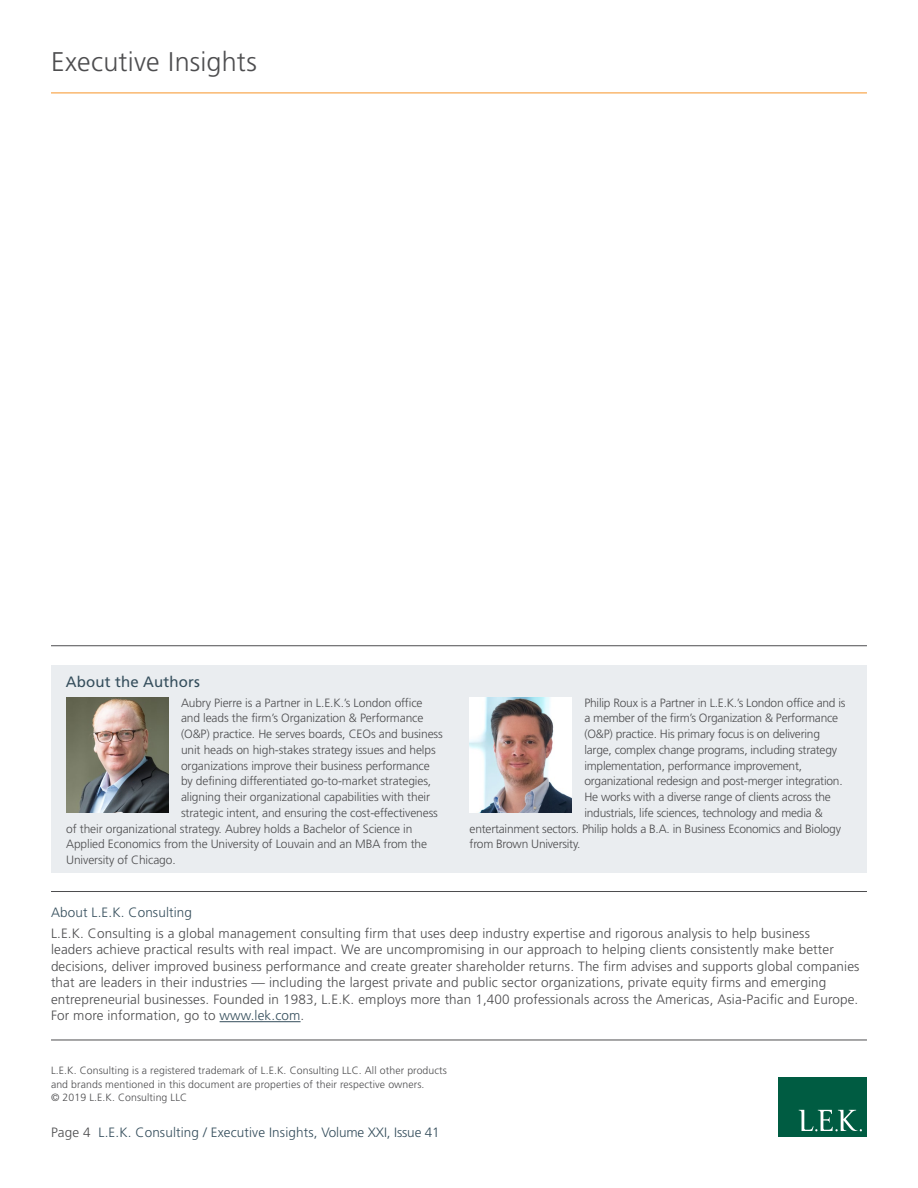
<style>
.page{position:relative;width:918px;height:1188px;background:#fff}
.page>*{position:absolute;margin:0;border:0;box-sizing:border-box;transform-origin:0 0}
.t1{font:300 27px "Frutiger";letter-spacing:.005em;color:#4d4d4f}
.t2{font:15px "Frutiger";letter-spacing:.01em;color:#354e5c}
.t3{font:300 13.5px/16.5px "Frutiger";letter-spacing:.01em;color:#4d4d4f}
.t4{font:300 13.5px "Frutiger";letter-spacing:.01em;color:#354e5c}
.t5{font:300 12px "Frutiger";letter-spacing:-.01em;color:#4d4d4f}
.t6{font:300 10.5px/13.5px "Frutiger";letter-spacing:.01em;color:#4d4d4f}
.s1{color:#354e5c}
.s2{color:#4d4d4f}
</style>
<div class="page">
<hr style="left:51px;top:891px;width:816px;height:1px;background:#4d4d4f">
<hr style="left:51px;top:1040px;width:816px;height:1px;background:#4d4d4f">
<hr style="left:220px;top:1021px;width:81px;height:1px;background:#354e5c">
<div style="left:778px;top:1078px;width:89px;height:59px;background:#005c42"></div>
<svg style="left:799px;top:1110px;width:63px;height:22px"></svg>
<hr style="left:51px;top:93px;width:816px;height:1px;background:#f79428">
<div style="left:51px;top:665px;width:816px;height:208px;background:#eaedf0"></div>
<img style="left:470px;top:698px;width:102px;height:114px">
<img style="left:66px;top:698px;width:102px;height:114px">
<hr style="left:51px;top:645px;width:816px;height:1px;background:#4d4d4f">
<h1 class="t1" style="left:51px;top:47px;width:207px">Executive Insights</h1>
<p class="t2" style="left:66px;top:673px;width:136px">About the Authors</p>
<p class="t5" style="left:181px;top:696px;width:243px">Aubry Pierre is a Partner in L.E.K.’s London office</p>
<p class="t5" style="left:181px;top:711px;width:244px">and leads the firm’s Organization &amp; Performance</p>
<p class="t5" style="left:181px;top:727px;width:263px">(O&amp;P) practice. He serves boards, CEOs and business</p>
<p class="t5" style="left:181px;top:743px;width:256px">unit heads on high-stakes strategy issues and helps</p>
<p class="t5" style="left:181px;top:759px;width:250px">organizations improve their business performance</p>
<p class="t5" style="left:181px;top:774px;width:252px">by defining differentiated go-to-market strategies,</p>
<p class="t5" style="left:181px;top:790px;width:251px">aligning their organizational capabilities with their</p>
<p class="t5" style="left:181px;top:806px;width:258px">strategic intent, and ensuring the cost-effectiveness</p>
<p class="t5" style="left:66px;top:822px;width:348px">of their organizational strategy. Aubrey holds a Bachelor of Science in</p>
<p class="t5" style="left:66px;top:837px;width:362px">Applied Economics from the University of Louvain and an MBA from the</p>
<p class="t5" style="left:66px;top:853px;width:111px">University of Chicago.</p>
<p class="t5" style="left:584px;top:696px;width:263px">Philip Roux is a Partner in L.E.K.’s London office and is</p>
<p class="t5" style="left:584px;top:711px;width:255px">a member of the firm’s Organization &amp; Performance</p>
<p class="t5" style="left:584px;top:727px;width:237px">(O&amp;P) practice. His primary focus is on delivering</p>
<p class="t5" style="left:584px;top:743px;width:254px">large, complex change programs, including strategy</p>
<p class="t5" style="left:584px;top:759px;width:219px">implementation, performance improvement,</p>
<p class="t5" style="left:584px;top:774px;width:260px">organizational redesign and post-merger integration.</p>
<p class="t5" style="left:584px;top:790px;width:248px">He works with a diverse range of clients across the</p>
<p class="t5" style="left:584px;top:806px;width:240px">industrials, life sciences, technology and media &amp;</p>
<p class="t5" style="left:470px;top:822px;width:373px">entertainment sectors. Philip holds a B.A. in Business Economics and Biology</p>
<p class="t5" style="left:470px;top:837px;width:112px">from Brown University.</p>
<p class="t4" style="left:51px;top:905px;width:143px">About L.E.K. Consulting</p>
<p class="t3" style="left:51px;top:925px;width:810px">L.E.K. Consulting is a global management consulting firm that uses deep industry expertise and rigorous analysis to help business<br>leaders achieve practical results with real impact. We are uncompromising in our approach to helping clients consistently make better decisions, deliver improved business performance and create greater shareholder returns. The firm advises and supports global companies that are leaders in their industries — including the largest private and public sector organizations, private equity firms and emerging entrepreneurial businesses. Founded in 1983, L.E.K. employs more than 1,400 professionals across the Americas, Asia-Pacific and Europe.<br>For more information, go to <span class="s1">www.lek.com</span>.</p>
<p class="t6" style="left:51px;top:1064px;width:397px">L.E.K. Consulting is a registered trademark of L.E.K. Consulting LLC. All other products and brands mentioned in this document are properties of their respective owners.<br>© 2019 L.E.K. Consulting LLC</p>
<p class="t4" style="left:51px;top:1125px;width:390px"><span class="s2">Page 4</span> L.E.K. Consulting / Executive Insights, Volume XXI, Issue 41</p>
</div>
